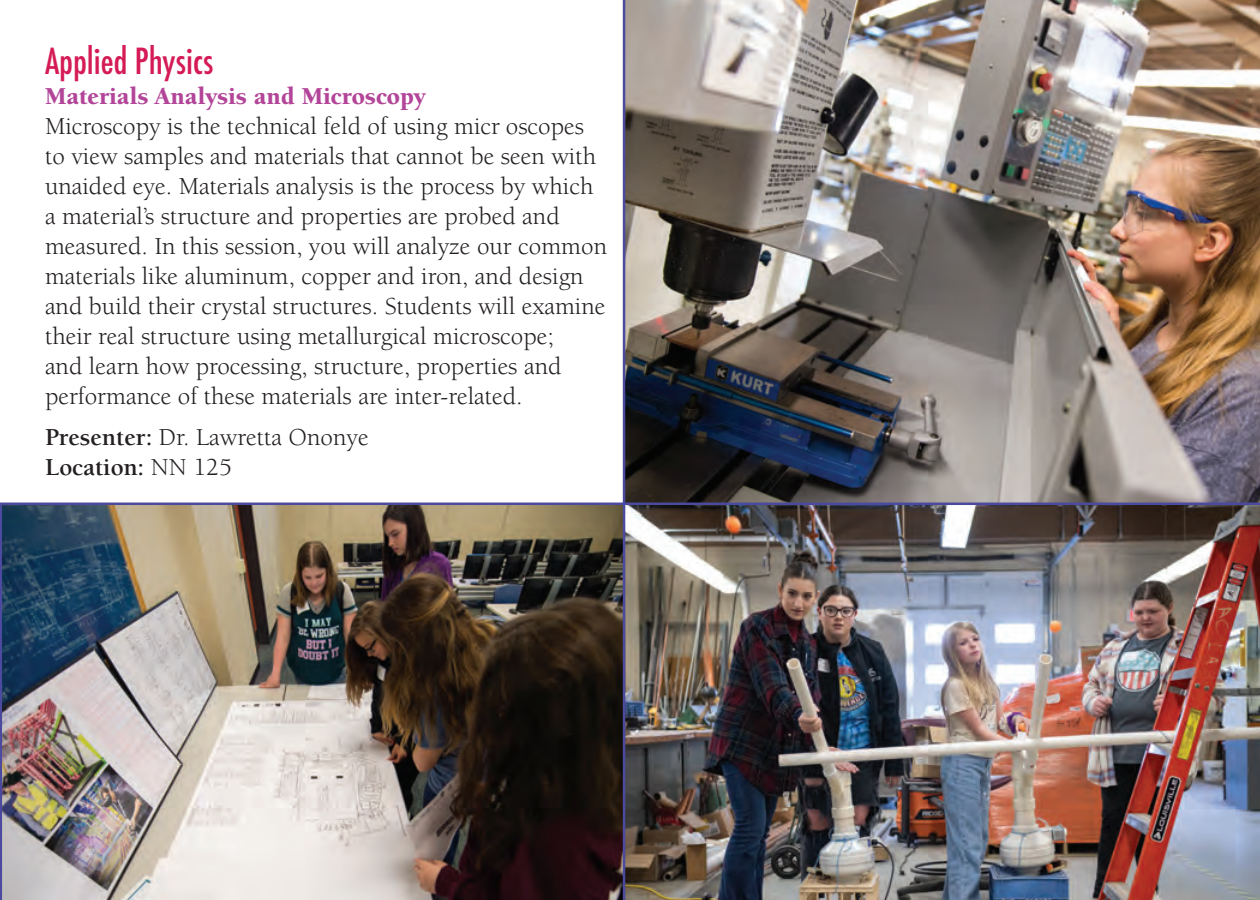
<style>
.page{position:relative;width:1260px;height:900px;background:#fff}
.page>*{position:absolute;margin:0;border:0;box-sizing:border-box;transform-origin:0 0}
.t1{font:500 condensed 35px "Futura";color:#d51b56}
.t2{font:25px/30px "Berkeley Std";color:#231f20}
.t3{font:900 25px "Berkeley Oldstyle IT Cby BT";color:#b34599}
.s1{font-weight:700}
</style>
<div class="page">
<img style="left:0;top:503px;width:623px;height:397px">
<img style="left:623px;top:0;width:637px;height:503px">
<img style="left:623px;top:503px;width:637px;height:397px">
<h2 class="t1" style="left:45px;top:39px;width:170px">Applied Physics</h2>
<p class="t3" style="left:45px;top:81px;width:382px">Materials Analysis and Microscopy</p>
<p class="t2" style="left:45px;top:112px;width:564px">Microscopy is the technical feld of using micr oscopes to view samples and materials that cannot be seen with unaided eye. Materials analysis is the process by which a material’s structure and properties are probed and measured. In this session, you will analyze our common materials like aluminum, copper and iron, and design and build their crystal structures. Students will examine their real structure using metallurgical microscope;<br>and learn how processing, structure, properties and performance of these materials are inter-related.</p>
<p class="t2" style="left:45px;top:423px;width:325px"><span class="s1">Presenter:</span> Dr. Lawretta Ononye<br><span class="s1">Location:</span> NN 125</p>
</div>
